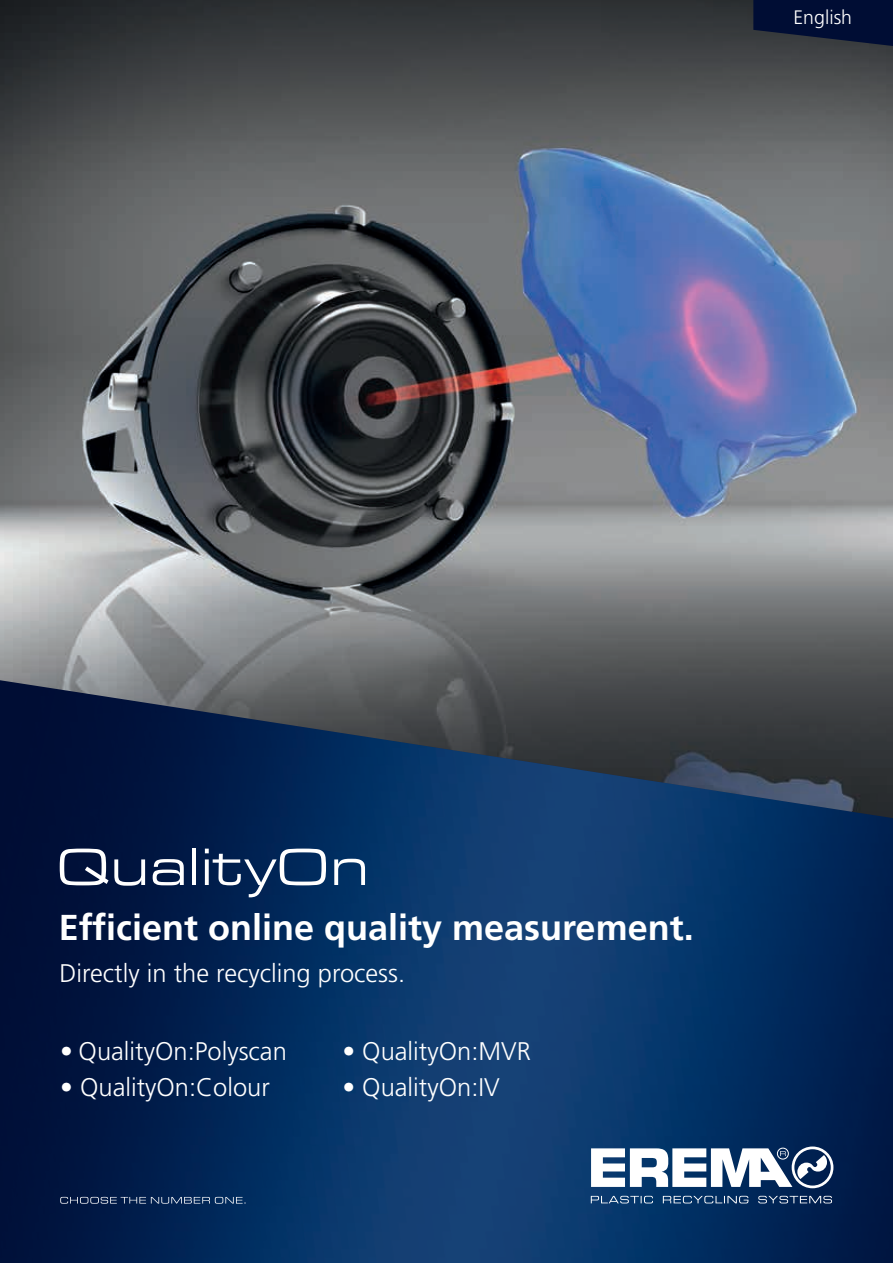
<style>
.page{position:relative;width:893px;height:1263px;background:#fff}
.page>*{position:absolute;margin:0;border:0;box-sizing:border-box;transform-origin:0 0}
.t1{font:54px "Eurostile Ext";color:#fff}
.t2{font:700 36px "Frutiger LT Std";color:#fff}
.t3{font:300 25.5px "Frutiger LT Pro";color:#fff}
.t4{font:300 25.5px "Frutiger LT Std";color:#fff}
.t5{font:300 19.5px "Frutiger LT Std";color:#fff}
</style>
<div class="page">
<img style="left:0;top:0;width:893px;height:680px">
<img style="left:0;top:680px;width:893px;height:583px">
<svg style="left:591px;top:1146px;width:242px;height:42px"></svg>
<svg style="left:591px;top:1196px;width:241px;height:7px;background:#3e5f85"></svg>
<svg style="left:60px;top:1197px;width:185px;height:6px"></svg>
<svg style="left:753px;top:0;width:140px;height:46px;background:#0a1535"></svg>
<p class="t5" style="left:793px;top:6px;width:60px">English</p>
<h1 class="t1" style="left:56px;top:829px;width:315px">QualityOn</h1>
<h2 class="t2" style="left:59px;top:906px;width:636px">Efficient online quality measurement.</h2>
<p class="t4" style="left:60px;top:959px;width:347px">Directly in the recycling process.</p>
<p class="t3" style="left:60px;top:1036px;width:228px">• QualityOn:Polyscan</p>
<p class="t3" style="left:60px;top:1072px;width:211px">• QualityOn:Colour</p>
<p class="t3" style="left:342px;top:1036px;width:190px">• QualityOn:MVR</p>
<p class="t3" style="left:342px;top:1072px;width:159px">• QualityOn:IV</p>
</div>
